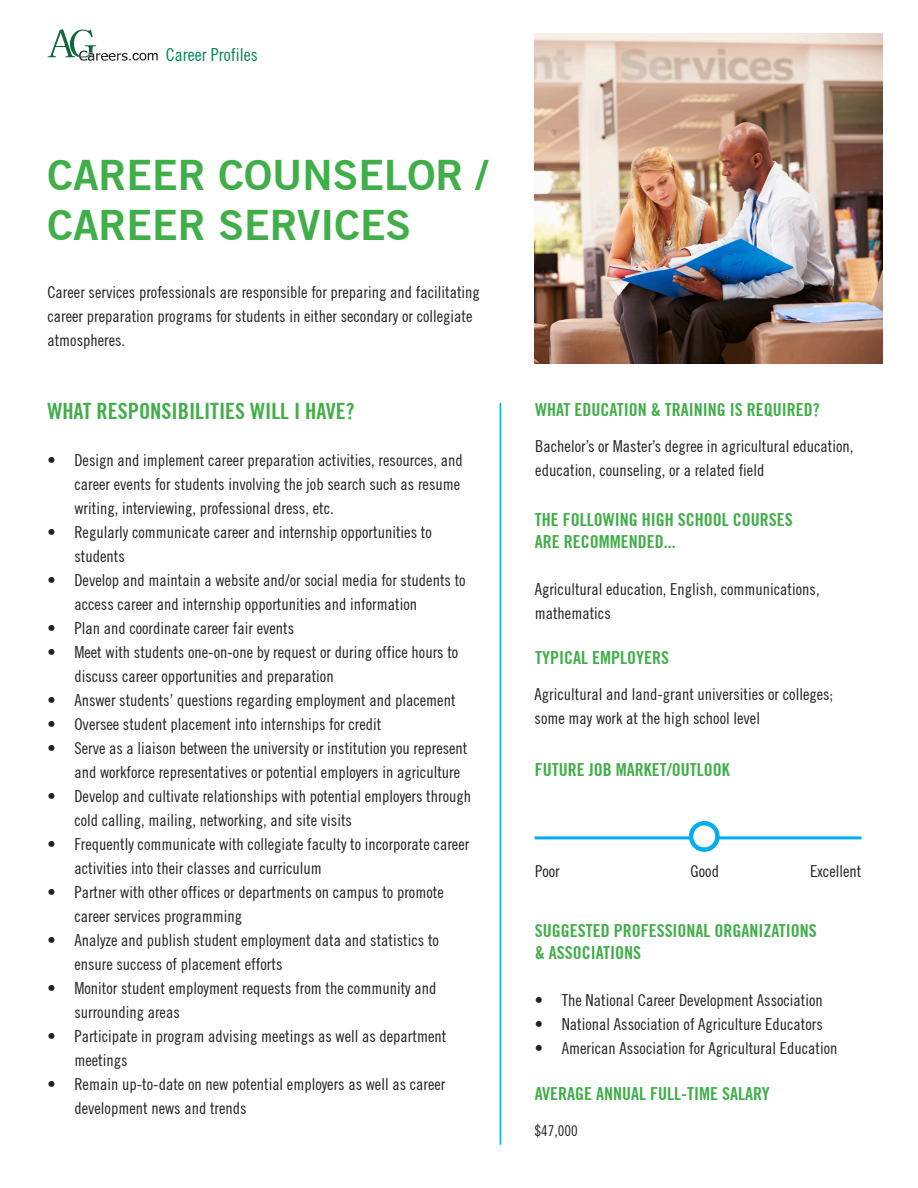
<style>
.page{position:relative;width:918px;height:1188px;background:#fff}
.page>*{position:absolute;margin:0;border:0;box-sizing:border-box;transform-origin:0 0}
.t1{font:700 42px "Trade Gothic No.2";color:#40ae49}
.t2{font:700 condensed 22.5px "Trade Gothic No.20";color:#40ae49}
.t3{font:700 condensed 18px/21.6px "Trade Gothic No.20";color:#40ae49}
.t4{font:condensed 18px "Trade Gothic No.18";color:#008457}
.t5{font:condensed 16.5px/24px "Trade Gothic No.18";color:#231f20}
.t6{font:condensed 15px "Trade Gothic No.18";color:#231f20}
</style>
<div class="page">
<img style="left:535px;top:33px;width:348px;height:331px">
<svg style="left:48px;top:29px;width:110px;height:32px"></svg>
<hr style="left:535px;top:836px;width:327px;height:3px;background:#00aeef">
<svg style="left:691px;top:823px;width:26px;height:27px"></svg>
<div style="left:689px;top:821px;width:31px;height:31px;border:4px solid #00aeef;border-radius:50%"></div>
<hr style="left:500px;top:403px;width:1px;height:742px;background:#00aeef">
<p class="t4" style="left:166px;top:44px;width:93px">Career Profiles</p>
<p class="t1" style="left:47px;top:148px;width:442px">CAREER COUNSELOR /</p>
<p class="t1" style="left:47px;top:199px;width:365px">CAREER SERVICES</p>
<p class="t5" style="left:47px;top:280px;width:434px">Career services professionals are responsible for preparing and facilitating career preparation programs for students in either secondary or collegiate atmospheres.</p>
<p class="t2" style="left:47px;top:397px;width:309px">WHAT RESPONSIBILITIES WILL I HAVE?</p>
<p class="t3" style="left:535px;top:398px;width:286px">WHAT EDUCATION &amp; TRAINING IS REQUIRED?</p>
<p class="t5" style="left:535px;top:434px;width:320px">Bachelor’s or Master’s degree in agricultural education, education, counseling, or a related field</p>
<p class="t3" style="left:535px;top:509px;width:259px">THE FOLLOWING HIGH SCHOOL COURSES</p>
<p class="t3" style="left:535px;top:531px;width:142px">ARE RECOMMENDED...</p>
<p class="t5" style="left:535px;top:577px;width:286px">Agricultural education, English, communications, mathematics</p>
<p class="t3" style="left:535px;top:646px;width:135px">TYPICAL EMPLOYERS</p>
<p class="t5" style="left:535px;top:682px;width:300px">Agricultural and land-grant universities or colleges; some may work at the high school level</p>
<p class="t3" style="left:535px;top:759px;width:196px">FUTURE JOB MARKET/OUTLOOK</p>
<p class="t5" style="left:74px;top:448px;width:390px;text-indent:-27px">• Design and implement career preparation activities, resources, and career events for students involving the job search such as resume writing, interviewing, professional dress, etc.</p>
<p class="t5" style="left:74px;top:520px;width:359px;text-indent:-27px">• Regularly communicate career and internship opportunities to students</p>
<p class="t5" style="left:74px;top:568px;width:393px;text-indent:-27px">• Develop and maintain a website and/or social media for students to access career and internship opportunities and information</p>
<p class="t5" style="left:47px;top:616px;width:248px">• Plan and coordinate career fair events</p>
<p class="t5" style="left:74px;top:640px;width:385px;text-indent:-27px">• Meet with students one-on-one by request or during office hours to discuss career opportunities and preparation</p>
<p class="t5" style="left:47px;top:688px;width:410px">• Answer students’ questions regarding employment and placement</p>
<p class="t5" style="left:47px;top:712px;width:336px">• Oversee student placement into internships for credit</p>
<p class="t5" style="left:74px;top:736px;width:395px;text-indent:-27px">• Serve as a liaison between the university or institution you represent and workforce representatives or potential employers in agriculture</p>
<p class="t5" style="left:74px;top:784px;width:398px;text-indent:-27px">• Develop and cultivate relationships with potential employers through cold calling, mailing, networking, and site visits</p>
<p class="t5" style="left:74px;top:832px;width:397px;text-indent:-27px">• Frequently communicate with collegiate faculty to incorporate career activities into their classes and curriculum</p>
<p class="t5" style="left:74px;top:880px;width:371px;text-indent:-27px">• Partner with other offices or departments on campus to promote career services programming</p>
<p class="t5" style="left:74px;top:928px;width:366px;text-indent:-27px">• Analyze and publish student employment data and statistics to ensure success of placement efforts</p>
<p class="t5" style="left:74px;top:976px;width:364px;text-indent:-27px">• Monitor student employment requests from the community and surrounding areas</p>
<p class="t5" style="left:74px;top:1024px;width:374px;text-indent:-27px">• Participate in program advising meetings as well as department meetings</p>
<p class="t5" style="left:74px;top:1072px;width:373px;text-indent:-27px">• Remain up-to-date on new potential employers as well as career development news and trends</p>
<p class="t5" style="left:535px;top:859px;width:26px">Poor</p>
<p class="t5" style="left:691px;top:859px;width:30px">Good</p>
<p class="t5" style="left:810px;top:859px;width:53px">Excellent</p>
<p class="t3" style="left:535px;top:920px;width:284px">SUGGESTED PROFESSIONAL ORGANIZATIONS &amp; ASSOCIATIONS</p>
<p class="t5" style="left:535px;top:988px;width:290px">• The National Career Development Association</p>
<p class="t5" style="left:535px;top:1012px;width:290px">• National Association of Agriculture Educators</p>
<p class="t5" style="left:535px;top:1036px;width:304px">• American Association for Agricultural Education</p>
<p class="t3" style="left:535px;top:1083px;width:236px">AVERAGE ANNUAL FULL-TIME SALARY</p>
<p class="t6" style="left:534px;top:1122px;width:45px">$47,000</p>
</div>
